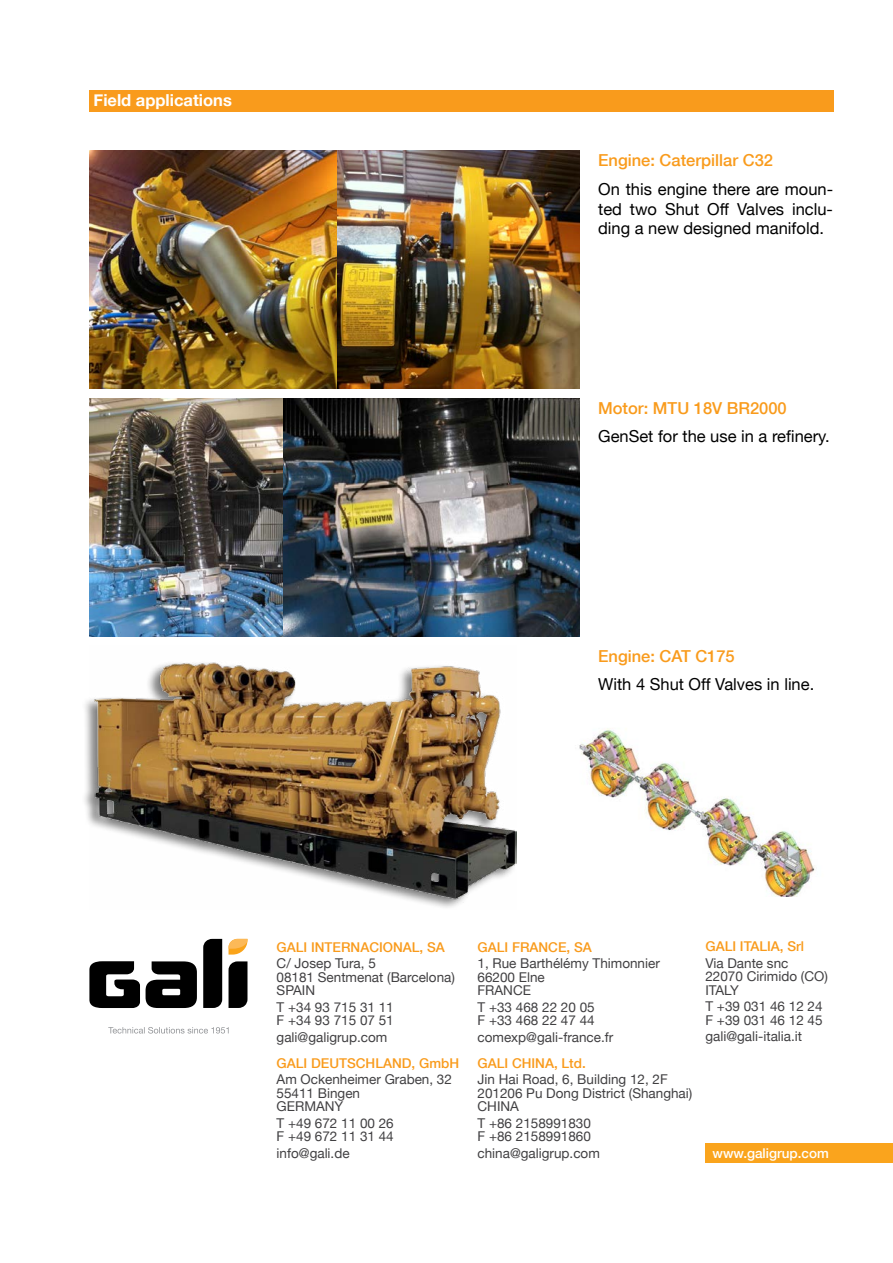
<style>
.page{position:relative;width:893px;height:1263px;background:#fff}
.page>*{position:absolute;margin:0;border:0;box-sizing:border-box;transform-origin:0 0}
.t1{font:16.5px/19.8px "Helvetica Neue";color:#000;text-align:justify}
.t2{font:500 16.5px "Helvetica Neue";color:#f99b1c}
.t3{font:700 16.5px "Helvetica Neue";color:#fff}
.t4{font:13.5px/13.5px "Helvetica Neue";color:#414042}
.t5{font:500 13.5px "Helvetica Neue";color:#f99b1c}
.t6{font:500 13.5px "Helvetica Neue";color:#fff}
</style>
<div class="page">
<img style="left:89px;top:398px;width:490px;height:238px">
<img style="left:89px;top:151px;width:490px;height:238px">
<img style="left:579px;top:728px;width:236px;height:169px">
<div style="left:80px;top:659px;width:436px;height:252px;background:#000;opacity:.5"></div>
<img style="left:89px;top:659px;width:428px;height:251px">
<div style="left:89px;top:90px;width:744px;height:21px;background:#f99b1c"></div>
<div style="left:705px;top:1143px;width:188px;height:20px;background:#faa41d"></div>
<svg style="left:108px;top:1027px;width:121px;height:6px"></svg>
<svg style="left:146px;top:961px;width:51px;height:47px"></svg>
<svg style="left:89px;top:961px;width:51px;height:47px"></svg>
<svg style="left:203px;top:939px;width:19px;height:69px"></svg>
<svg style="left:229px;top:961px;width:18px;height:47px"></svg>
<svg style="left:229px;top:939px;width:18px;height:15px"></svg>
<p class="t3" style="left:94px;top:87px;width:140px">Field applications</p>
<p class="t2" style="left:598px;top:147px;width:176px">Engine: Caterpillar C32</p>
<p class="t1" style="left:598px;top:180px;width:236px">On this engine there are moun&shy;ted two Shut Off Valves inclu&shy;ding a new designed manifold.</p>
<p class="t2" style="left:598px;top:395px;width:190px">Motor: MTU 18V BR2000</p>
<p class="t1" style="left:598px;top:427px;width:233px">GenSet for the use in a refinery.</p>
<p class="t2" style="left:598px;top:642px;width:138px">Engine: CAT C175</p>
<p class="t1" style="left:598px;top:675px;width:218px">With 4 Shut Off Valves in line.</p>
<p class="t5" style="left:277px;top:936px;width:170px">GALI INTERNACIONAL, SA</p>
<p class="t4" style="left:277px;top:957px;width:180px">C/ Josep Tura, 5<br>08181 Sentmenat (Barcelona)<br>SPAIN</p>
<p class="t4" style="left:277px;top:1001px;width:119px">T +34 93 715 31 11<br>F +34 93 715 07 51</p>
<p class="t4" style="left:277px;top:1031px;width:112px">gali@galigrup.com</p>
<p class="t5" style="left:277px;top:1052px;width:184px">GALI DEUTSCHLAND, GmbH</p>
<p class="t4" style="left:277px;top:1073px;width:177px">Am Ockenheimer Graben, 32<br>55411 Bingen<br>GERMANY</p>
<p class="t4" style="left:277px;top:1117px;width:119px">T +49 672 11 00 26<br>F +49 672 11 31 44</p>
<p class="t4" style="left:277px;top:1147px;width:75px">info@gali.de</p>
<p class="t5" style="left:477px;top:936px;width:116px">GALI FRANCE, SA</p>
<p class="t4" style="left:477px;top:957px;width:184px">1, Rue Barthélémy Thimonnier<br>66200 Elne<br>FRANCE</p>
<p class="t4" style="left:477px;top:1001px;width:119px">T +33 468 22 20 05<br>F +33 468 22 47 44</p>
<p class="t4" style="left:477px;top:1031px;width:137px">comexp@gali-france.fr</p>
<p class="t5" style="left:477px;top:1052px;width:110px">GALI CHINA, Ltd.</p>
<p class="t4" style="left:477px;top:1073px;width:216px">Jin Hai Road, 6, Building 12, 2F<br>201206 Pu Dong District (Shanghai)<br>CHINA</p>
<p class="t4" style="left:477px;top:1117px;width:115px">T +86 2158991830<br>F +86 2158991860</p>
<p class="t4" style="left:477px;top:1147px;width:124px">china@galigrup.com</p>
<p class="t5" style="left:705px;top:935px;width:100px">GALI ITALIA, Srl</p>
<p class="t4" style="left:705px;top:957px;width:124px">Via Dante snc<br>22070 Cirimido (CO)<br>ITALY</p>
<p class="t4" style="left:705px;top:1000px;width:119px">T +39 031 46 12 24<br>F +39 031 46 12 45</p>
<p class="t4" style="left:705px;top:1030px;width:98px">gali@gali-italia.it</p>
<p class="t6" style="left:712px;top:1142px;width:118px">www.galigrup.com</p>
</div>
